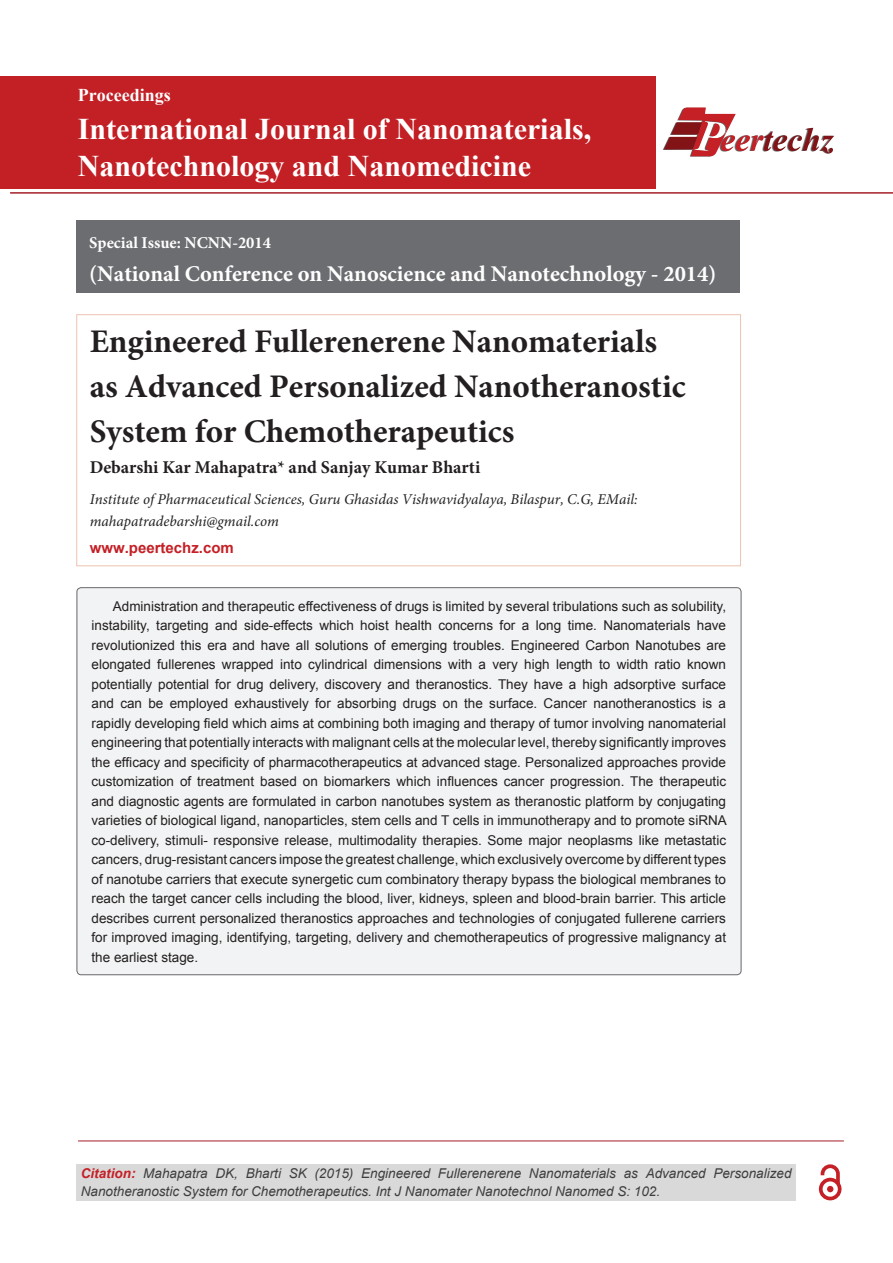
<style>
.page{position:relative;width:893px;height:1263px;background:#fff}
.page>*{position:absolute;margin:0;border:0;box-sizing:border-box;transform-origin:0 0}
.t1{font:italic 700 33.6px "Times New Roman";color:#606060}
.t2{font:700 33px/45px "Minion Pro";color:#231f20}
.t3{font:700 30px/37.5px "Times New Roman";color:#fff}
.t4{font:700 22.5px "Minion Pro";color:#fff}
.t5{font:700 18px "Minion Pro";color:#231f20}
.t6{font:700 18px "Times New Roman";color:#fff}
.t7{font:700 16.5px "Minion Pro";color:#fff}
.t8{font:italic 15px/22.5px "Minion Pro";color:#231f20}
.t9{font:700 15px "Arial";color:#c42026}
.t10{font:13.5px/19.5px "Arial";color:#231f20;text-align:justify}
.t11{font:italic 13.5px/18px "Arial";color:#3e3e3f}
.s1{font-weight:700;color:#c42026}
</style>
<div class="page">
<div style="left:0;top:77px;width:656px;height:112px;background:#c32025"></div>
<hr style="left:10px;top:192px;width:883px;height:2px;background:#a51f27">
<svg style="left:663px;top:107px;width:171px;height:50px"></svg>
<hr style="left:78px;top:1141px;width:766px;height:1px;background:#a51f27">
<div style="left:77px;top:221px;width:663px;height:72px;background:#6c6d70"></div>
<div style="left:819px;top:1178px;width:22px;height:22px;border:4px solid #c42026;border-radius:50%"></div>
<svg style="left:819px;top:1164px;width:23px;height:28px"></svg>
<div style="left:77px;top:588px;width:664px;height:387px;background:#f2f3f4;border-radius:4px"></div>
<div style="left:77px;top:315px;width:664px;height:251px;border:1px solid #eec3b1"></div>
<div style="left:77px;top:1164px;width:719px;height:37px;background:#dad9d9"></div>
<h3 class="t6" style="left:78px;top:85px;width:94px">Proceedings</h3>
<h3 class="t3" style="left:78px;top:110px;width:515px">International Journal of Nanomaterials,<br>Nanotechnology and Nanomedicine</h3>
<h1 class="t1" style="left:719px;top:121px;width:115px">eertechz</h1>
<p class="t7" style="left:89px;top:236px;width:183px">Special Issue: NCNN-2014</p>
<h3 class="t4" style="left:89px;top:264px;width:628px">(National Conference on Nanoscience and Nanotechnology - 2014)</h3>
<h2 class="t2" style="left:90px;top:321px;width:598px">Engineered Fullerenerene Nanomaterials as Advanced Personalized Nanotheranostic<br>System for Chemotherapeutics</h2>
<h3 class="t5" style="left:90px;top:460px;width:392px">Debarshi Kar Mahapatra* and Sanjay Kumar Bharti</h3>
<p class="t8" style="left:90px;top:489px;width:550px">Institute of Pharmaceutical Sciences, Guru Ghasidas Vishwavidyalaya, Bilaspur, C.G, EMail: mahapatradebarshi@gmail.com</p>
<p class="t9" style="left:90px;top:539px;width:146px">www.peertechz.com</p>
<p class="t10" style="left:92px;top:596px;width:637px;text-indent:21px">Administration and therapeutic effectiveness of drugs is limited by several tribulations such as solubility, instability, targeting and side-effects which hoist health concerns for a long time. Nanomaterials have revolutionized this era and have all solutions of emerging troubles. Engineered Carbon Nanotubes are elongated fullerenes wrapped into cylindrical dimensions with a very high length to width ratio known potentially potential for drug delivery, discovery and theranostics. They have a high adsorptive surface and can be employed exhaustively for absorbing drugs on the surface. Cancer nanotheranostics is a rapidly developing field which aims at combining both imaging and therapy of tumor involving nanomaterial engineering that potentially interacts with malignant cells at the molecular level, thereby significantly improves the efficacy and specificity of pharmacotherapeutics at advanced stage. Personalized approaches provide customization of treatment based on biomarkers which influences cancer progression. The therapeutic and diagnostic agents are formulated in carbon nanotubes system as theranostic platform by conjugating varieties of biological ligand, nanoparticles, stem cells and T cells in immunotherapy and to promote siRNA co-delivery, stimuli- responsive release, multimodality therapies. Some major neoplasms like metastatic cancers, drug-resistant cancers impose the greatest challenge, which exclusively overcome by different types of nanotube carriers that execute synergetic cum combinatory therapy bypass the biological membranes to reach the target cancer cells including the blood, liver, kidneys, spleen and blood-brain barrier. This article describes current personalized theranostics approaches and technologies of conjugated fullerene carriers for improved imaging, identifying, targeting, delivery and chemotherapeutics of progressive malignancy at the earliest stage.</p>
<p class="t11" style="left:81px;top:1165px;width:712px"><span class="s1">Citation:</span> Mahapatra DK, Bharti SK (2015) Engineered Fullerenerene Nanomaterials as Advanced Personalized<br>Nanotheranostic System for Chemotherapeutics. Int J Nanomater Nanotechnol Nanomed S: 102.</p>
</div>
